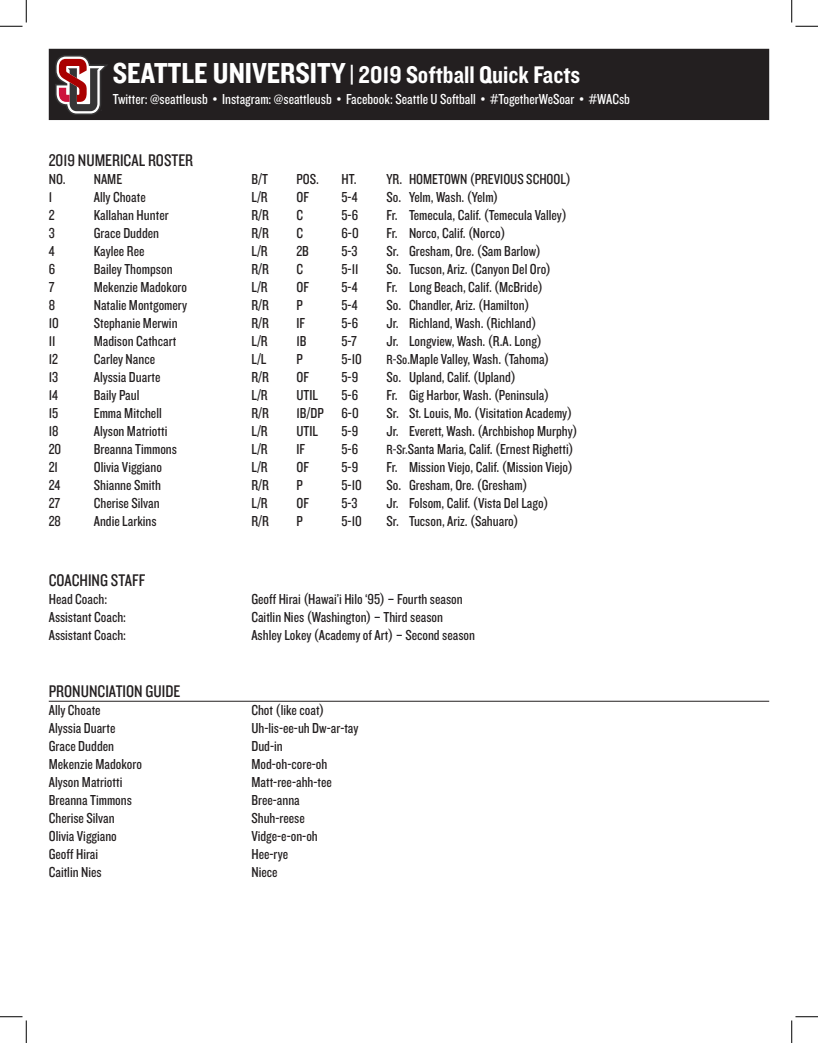
<style>
.page{position:relative;width:818px;height:1043px;background:#fff}
.page>*{position:absolute;margin:0;border:0;box-sizing:border-box;transform-origin:0 0}
.t1{font:25px "Knockout 50 Welterweight";color:#fff}
.t2{font:17.5px "Knockout 29 Junior Ltweight";color:#231f20}
.t3{font:15px "Knockout 29 Junior Ltweight";color:#231f20}
.t4{font:15px "Knockout 29 Junior Ltweight";color:#fff}
.s1{font-size:30px}
.s2{font-size:13.75px}
</style>
<div class="page">
<hr style="left:49px;top:701px;width:720px;height:1px;background:#231f20">
<div style="left:49px;top:49px;width:719px;height:70px;background:#231f20"></div>
<div style="left:49px;top:49px;width:720px;height:71px;border:1px solid #231f20"></div>
<svg style="left:55px;top:55px;width:53px;height:60px"></svg>
<svg style="left:0;top:0;width:27px;height:27px"></svg>
<svg style="left:0;top:1016px;width:27px;height:26px"></svg>
<svg style="left:791px;top:0;width:27px;height:27px"></svg>
<svg style="left:791px;top:1016px;width:27px;height:26px"></svg>
<p class="t1" style="left:113px;top:58px;width:469px"><span class="s1">SEATTLE UNIVERSITY</span> | 2019 Softball Quick Facts</p>
<p class="t4" style="left:113px;top:89px;width:518px">Twitter: @seattleusb • Instagram: @seattleusb • Facebook: Seattle U Softball • #TogetherWeSoar • #WACsb</p>
<p class="t2" style="left:49px;top:148px;width:146px">2019 NUMERICAL ROSTER</p>
<p class="t3" style="left:49px;top:169px;width:75px">NO. NAME</p>
<p class="t3" style="left:251px;top:169px;width:18px">B/T</p>
<p class="t3" style="left:296px;top:169px;width:24px">POS.</p>
<p class="t3" style="left:341px;top:169px;width:231px">HT. YR. HOMETOWN (PREVIOUS SCHOOL)</p>
<p class="t3" style="left:49px;top:187px;width:5px">1</p>
<p class="t3" style="left:94px;top:187px;width:53px">Ally Choate</p>
<p class="t3" style="left:251px;top:187px;width:18px">L/R</p>
<p class="t3" style="left:296px;top:187px;width:14px">OF</p>
<p class="t3" style="left:341px;top:187px;width:18px">5-4</p>
<p class="t3" style="left:386px;top:187px;width:113px">So. Yelm, Wash. (Yelm)</p>
<p class="t3" style="left:49px;top:205px;width:7px">2</p>
<p class="t3" style="left:94px;top:205px;width:76px">Kallahan Hunter</p>
<p class="t3" style="left:251px;top:205px;width:19px">R/R</p>
<p class="t3" style="left:296px;top:205px;width:8px">C</p>
<p class="t3" style="left:341px;top:205px;width:18px">5-6</p>
<p class="t3" style="left:386px;top:205px;width:182px">Fr. Temecula, Calif. (Temecula Valley)</p>
<p class="t3" style="left:49px;top:223px;width:7px">3</p>
<p class="t3" style="left:94px;top:223px;width:67px">Grace Dudden</p>
<p class="t3" style="left:251px;top:223px;width:19px">R/R</p>
<p class="t3" style="left:296px;top:223px;width:8px">C</p>
<p class="t3" style="left:341px;top:223px;width:19px">6-0</p>
<p class="t3" style="left:386px;top:223px;width:120px">Fr. Norco, Calif. (Norco)</p>
<p class="t3" style="left:49px;top:241px;width:7px">4</p>
<p class="t3" style="left:94px;top:241px;width:52px">Kaylee Ree</p>
<p class="t3" style="left:251px;top:241px;width:18px">L/R</p>
<p class="t3" style="left:296px;top:241px;width:14px">2B</p>
<p class="t3" style="left:341px;top:241px;width:17px">5-3</p>
<p class="t3" style="left:386px;top:241px;width:156px">Sr. Gresham, Ore. (Sam Barlow)</p>
<p class="t3" style="left:49px;top:259px;width:8px">6</p>
<p class="t3" style="left:94px;top:259px;width:80px">Bailey Thompson</p>
<p class="t3" style="left:251px;top:259px;width:19px">R/R</p>
<p class="t3" style="left:296px;top:259px;width:8px">C</p>
<p class="t3" style="left:341px;top:259px;width:19px">5-11</p>
<p class="t3" style="left:386px;top:259px;width:166px">So. Tucson, Ariz. (Canyon Del Oro)</p>
<p class="t3" style="left:49px;top:277px;width:7px">7</p>
<p class="t3" style="left:94px;top:277px;width:95px">Mekenzie Madokoro</p>
<p class="t3" style="left:251px;top:277px;width:18px">L/R</p>
<p class="t3" style="left:296px;top:277px;width:14px">OF</p>
<p class="t3" style="left:341px;top:277px;width:18px">5-4</p>
<p class="t3" style="left:386px;top:277px;width:158px">Fr. Long Beach, Calif. (McBride)</p>
<p class="t3" style="left:49px;top:295px;width:8px">8</p>
<p class="t3" style="left:94px;top:295px;width:95px">Natalie Montgomery</p>
<p class="t3" style="left:251px;top:295px;width:19px">R/R</p>
<p class="t3" style="left:296px;top:295px;width:8px">P</p>
<p class="t3" style="left:341px;top:295px;width:18px">5-4</p>
<p class="t3" style="left:386px;top:295px;width:145px">So. Chandler, Ariz. (Hamilton)</p>
<p class="t3" style="left:49px;top:313px;width:12px">10</p>
<p class="t3" style="left:94px;top:313px;width:85px">Stephanie Merwin</p>
<p class="t3" style="left:251px;top:313px;width:19px">R/R</p>
<p class="t3" style="left:296px;top:313px;width:10px">IF</p>
<p class="t3" style="left:341px;top:313px;width:18px">5-6</p>
<p class="t3" style="left:386px;top:313px;width:152px">Jr. Richland, Wash. (Richland)</p>
<p class="t3" style="left:49px;top:331px;width:8px">11</p>
<p class="t3" style="left:94px;top:331px;width:84px">Madison Cathcart</p>
<p class="t3" style="left:251px;top:331px;width:18px">L/R</p>
<p class="t3" style="left:296px;top:331px;width:12px">1B</p>
<p class="t3" style="left:341px;top:331px;width:17px">5-7</p>
<p class="t3" style="left:386px;top:331px;width:157px">Jr. Longview, Wash. (R.A. Long)</p>
<p class="t3" style="left:49px;top:349px;width:11px">12</p>
<p class="t3" style="left:94px;top:349px;width:63px">Carley Nance</p>
<p class="t3" style="left:251px;top:349px;width:17px">L/L</p>
<p class="t3" style="left:296px;top:349px;width:8px">P</p>
<p class="t3" style="left:341px;top:349px;width:22px">5-10</p>
<p class="t3" style="left:386px;top:349px;width:164px"><span class="s2">R-So.</span>Maple Valley, Wash. (Tahoma)</p>
<p class="t3" style="left:49px;top:367px;width:11px">13</p>
<p class="t3" style="left:94px;top:367px;width:68px">Alyssia Duarte</p>
<p class="t3" style="left:251px;top:367px;width:19px">R/R</p>
<p class="t3" style="left:296px;top:367px;width:14px">OF</p>
<p class="t3" style="left:341px;top:367px;width:18px">5-9</p>
<p class="t3" style="left:386px;top:367px;width:131px">So. Upland, Calif. (Upland)</p>
<p class="t3" style="left:49px;top:385px;width:11px">14</p>
<p class="t3" style="left:94px;top:385px;width:47px">Baily Paul</p>
<p class="t3" style="left:251px;top:385px;width:18px">L/R</p>
<p class="t3" style="left:296px;top:385px;width:23px">UTIL</p>
<p class="t3" style="left:341px;top:385px;width:18px">5-6</p>
<p class="t3" style="left:386px;top:385px;width:164px">Fr. Gig Harbor, Wash. (Peninsula)</p>
<p class="t3" style="left:49px;top:403px;width:11px">15</p>
<p class="t3" style="left:94px;top:403px;width:69px">Emma Mitchell</p>
<p class="t3" style="left:251px;top:403px;width:19px">R/R</p>
<p class="t3" style="left:296px;top:403px;width:64px">1B/DP 6-0</p>
<p class="t3" style="left:386px;top:403px;width:187px">Sr. St. Louis, Mo. (Visitation Academy)</p>
<p class="t3" style="left:49px;top:421px;width:11px">18</p>
<p class="t3" style="left:94px;top:421px;width:75px">Alyson Matriotti</p>
<p class="t3" style="left:251px;top:421px;width:18px">L/R</p>
<p class="t3" style="left:296px;top:421px;width:23px">UTIL</p>
<p class="t3" style="left:341px;top:421px;width:18px">5-9</p>
<p class="t3" style="left:386px;top:421px;width:193px">Jr. Everett, Wash. (Archbishop Murphy)</p>
<p class="t3" style="left:49px;top:439px;width:14px">20</p>
<p class="t3" style="left:94px;top:439px;width:85px">Breanna Timmons</p>
<p class="t3" style="left:251px;top:439px;width:18px">L/R</p>
<p class="t3" style="left:296px;top:439px;width:10px">IF</p>
<p class="t3" style="left:341px;top:439px;width:18px">5-6</p>
<p class="t3" style="left:386px;top:439px;width:188px"><span class="s2">R-Sr.</span>Santa Maria, Calif. (Ernest Righetti)</p>
<p class="t3" style="left:49px;top:457px;width:11px">21</p>
<p class="t3" style="left:94px;top:457px;width:70px">Olivia Viggiano</p>
<p class="t3" style="left:251px;top:457px;width:18px">L/R</p>
<p class="t3" style="left:296px;top:457px;width:14px">OF</p>
<p class="t3" style="left:341px;top:457px;width:18px">5-9</p>
<p class="t3" style="left:386px;top:457px;width:188px">Fr. Mission Viejo, Calif. (Mission Viejo)</p>
<p class="t3" style="left:49px;top:475px;width:13px">24</p>
<p class="t3" style="left:94px;top:475px;width:69px">Shianne Smith</p>
<p class="t3" style="left:251px;top:475px;width:19px">R/R</p>
<p class="t3" style="left:296px;top:475px;width:8px">P</p>
<p class="t3" style="left:341px;top:475px;width:22px">5-10</p>
<p class="t3" style="left:386px;top:475px;width:143px">So. Gresham, Ore. (Gresham)</p>
<p class="t3" style="left:49px;top:493px;width:13px">27</p>
<p class="t3" style="left:94px;top:493px;width:67px">Cherise Silvan</p>
<p class="t3" style="left:251px;top:493px;width:18px">L/R</p>
<p class="t3" style="left:296px;top:493px;width:14px">OF</p>
<p class="t3" style="left:341px;top:493px;width:17px">5-3</p>
<p class="t3" style="left:386px;top:493px;width:163px">Jr. Folsom, Calif. (Vista Del Lago)</p>
<p class="t3" style="left:49px;top:511px;width:14px">28</p>
<p class="t3" style="left:94px;top:511px;width:64px">Andie Larkins</p>
<p class="t3" style="left:251px;top:511px;width:19px">R/R</p>
<p class="t3" style="left:296px;top:511px;width:8px">P</p>
<p class="t3" style="left:341px;top:511px;width:22px">5-10</p>
<p class="t3" style="left:386px;top:511px;width:134px">Sr. Tucson, Ariz. (Sahuaro)</p>
<p class="t2" style="left:49px;top:568px;width:98px">COACHING STAFF</p>
<p class="t3" style="left:49px;top:589px;width:60px">Head Coach:</p>
<p class="t3" style="left:251px;top:589px;width:213px">Geoff Hirai (Hawai’i Hilo ‘95) – Fourth season</p>
<p class="t3" style="left:49px;top:607px;width:79px">Assistant Coach:</p>
<p class="t3" style="left:251px;top:607px;width:193px">Caitlin Nies (Washington) – Third season</p>
<p class="t3" style="left:49px;top:625px;width:79px">Assistant Coach:</p>
<p class="t3" style="left:251px;top:625px;width:225px">Ashley Lokey (Academy of Art) – Second season</p>
<p class="t2" style="left:49px;top:679px;width:133px">PRONUNCIATION GUIDE</p>
<p class="t3" style="left:49px;top:700px;width:53px">Ally Choate</p>
<p class="t3" style="left:251px;top:700px;width:75px">Chot (like coat)</p>
<p class="t3" style="left:49px;top:718px;width:68px">Alyssia Duarte</p>
<p class="t3" style="left:251px;top:718px;width:109px">Uh-lis-ee-uh Dw-ar-tay</p>
<p class="t3" style="left:49px;top:736px;width:67px">Grace Dudden</p>
<p class="t3" style="left:251px;top:736px;width:33px">Dud-in</p>
<p class="t3" style="left:49px;top:754px;width:95px">Mekenzie Madokoro</p>
<p class="t3" style="left:251px;top:754px;width:78px">Mod-oh-core-oh</p>
<p class="t3" style="left:49px;top:772px;width:75px">Alyson Matriotti</p>
<p class="t3" style="left:251px;top:772px;width:82px">Matt-ree-ahh-tee</p>
<p class="t3" style="left:49px;top:790px;width:85px">Breanna Timmons</p>
<p class="t3" style="left:251px;top:790px;width:50px">Bree-anna</p>
<p class="t3" style="left:49px;top:808px;width:67px">Cherise Silvan</p>
<p class="t3" style="left:251px;top:808px;width:55px">Shuh-reese</p>
<p class="t3" style="left:49px;top:826px;width:70px">Olivia Viggiano</p>
<p class="t3" style="left:251px;top:826px;width:68px">Vidge-e-on-oh</p>
<p class="t3" style="left:49px;top:844px;width:51px">Geoff Hirai</p>
<p class="t3" style="left:251px;top:844px;width:38px">Hee-rye</p>
<p class="t3" style="left:49px;top:862px;width:54px">Caitlin Nies</p>
<p class="t3" style="left:251px;top:862px;width:28px">Niece</p>
</div>
